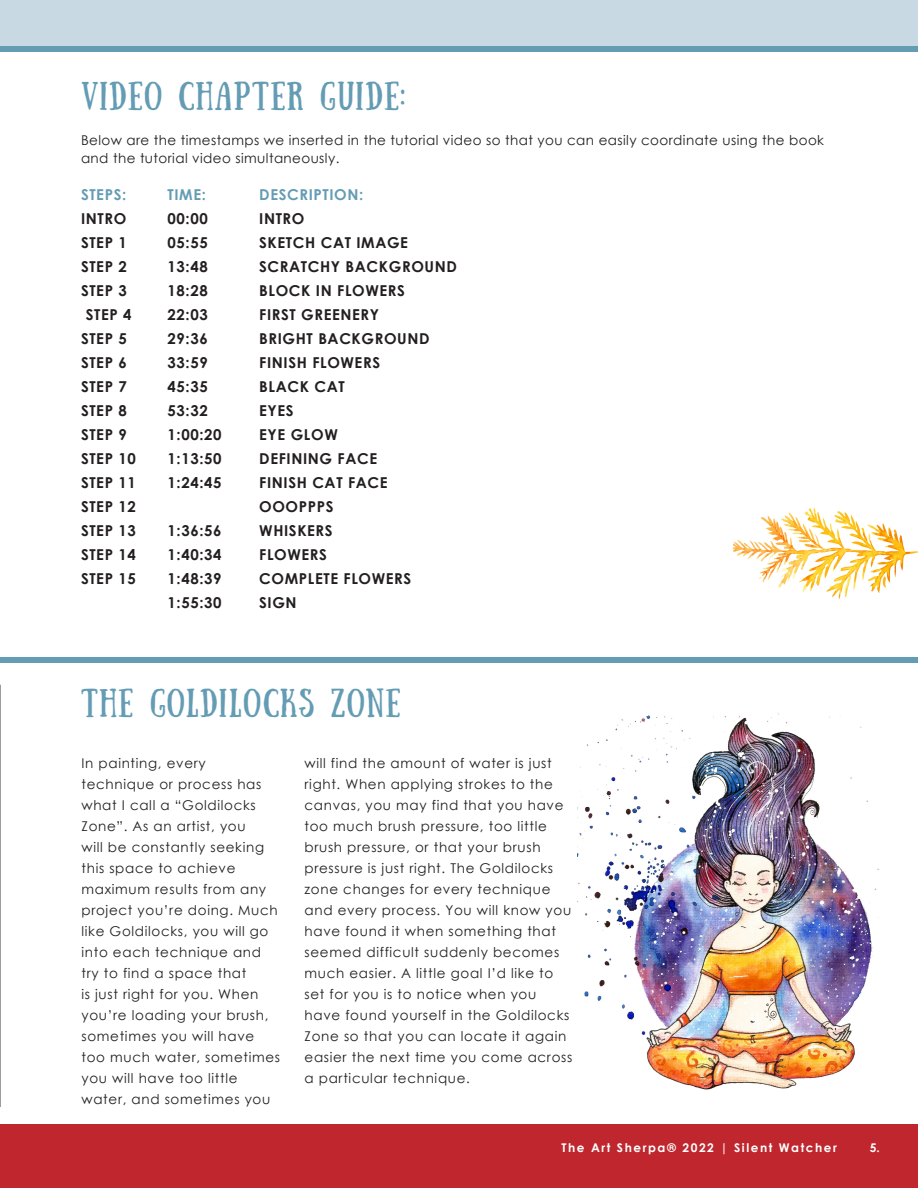
<style>
.page{position:relative;width:918px;height:1188px;background:#fff}
.page>*{position:absolute;margin:0;border:0;box-sizing:border-box;transform-origin:0 0}
.Steps{font:28.5px "Sunday";letter-spacing:.05em;color:#649cb4}
.small_header{font:700 15px "Century Gothic";letter-spacing:.04em;color:#231f20}
.small_header-2{font:700 15px "Century Gothic";letter-spacing:.04em;color:#649cb4}
.t1{font:13.5px/21px "Century Gothic";letter-spacing:.05em;color:#231f20}
.t2{font:13.5px/18px "Century Gothic";letter-spacing:.03em;color:#231f20}
.t3{font:700 12px "Century Gothic";letter-spacing:.13em;color:#fff}
</style>
<div class="page">
<div style="left:0;top:1124px;width:918px;height:64px;background:#c0262d"></div>
<svg style="left:0;top:685px;width:1px;height:422px"></svg>
<div style="left:0;top:0;width:918px;height:48px;background:#c9d9e4"></div>
<img style="left:734px;top:507px;width:184px;height:92px">
<div style="left:1px;top:46px;width:917px;height:6px;background:#649cb4"></div>
<div style="left:0;top:657px;width:918px;height:5px;background:#649cb4"></div>
<img style="left:577px;top:713px;width:302px;height:377px">
<p class="Steps" style="left:81px;top:76px;width:325px">VIDEO CHAPTER GUIDE:</p>
<p class="t2" style="left:81px;top:131px;width:745px">Below are the timestamps we inserted in the tutorial video so that you can easily coordinate using the book and the tutorial video simultaneously.</p>
<p class="small_header-2" style="left:81px;top:185px;width:47px">STEPS:</p>
<p class="small_header" style="left:81px;top:209px;width:47px">INTRO</p>
<p class="small_header" style="left:81px;top:233px;width:47px">STEP 1</p>
<p class="small_header" style="left:81px;top:257px;width:47px">STEP 2</p>
<p class="small_header" style="left:81px;top:281px;width:47px">STEP 3</p>
<p class="small_header" style="left:86px;top:305px;width:47px">STEP 4</p>
<p class="small_header" style="left:81px;top:329px;width:47px">STEP 5</p>
<p class="small_header" style="left:81px;top:353px;width:47px">STEP 6</p>
<p class="small_header" style="left:81px;top:377px;width:47px">STEP 7</p>
<p class="small_header" style="left:81px;top:401px;width:47px">STEP 8</p>
<p class="small_header" style="left:81px;top:425px;width:47px">STEP 9</p>
<p class="small_header" style="left:81px;top:449px;width:56px">STEP 10</p>
<p class="small_header" style="left:81px;top:473px;width:56px">STEP 11</p>
<p class="small_header" style="left:81px;top:497px;width:56px">STEP 12</p>
<p class="small_header" style="left:81px;top:521px;width:56px">STEP 13</p>
<p class="small_header" style="left:81px;top:545px;width:56px">STEP 14</p>
<p class="small_header" style="left:81px;top:569px;width:56px">STEP 15</p>
<p class="small_header-2" style="left:259px;top:185px;width:106px">DESCRIPTION:</p>
<p class="small_header" style="left:259px;top:209px;width:47px">INTRO</p>
<p class="small_header" style="left:259px;top:233px;width:150px">SKETCH CAT IMAGE</p>
<p class="small_header" style="left:259px;top:257px;width:199px">SCRATCHY BACKGROUND</p>
<p class="small_header" style="left:259px;top:281px;width:147px">BLOCK IN FLOWERS</p>
<p class="small_header" style="left:259px;top:305px;width:121px">FIRST GREENERY</p>
<p class="small_header" style="left:259px;top:329px;width:172px">BRIGHT BACKGROUND</p>
<p class="small_header" style="left:259px;top:353px;width:122px">FINISH FLOWERS</p>
<p class="small_header" style="left:259px;top:377px;width:87px">BLACK CAT</p>
<p class="small_header" style="left:259px;top:401px;width:36px">EYES</p>
<p class="small_header" style="left:259px;top:425px;width:80px">EYE GLOW</p>
<p class="small_header" style="left:259px;top:449px;width:119px">DEFINING FACE</p>
<p class="small_header" style="left:259px;top:473px;width:130px">FINISH CAT FACE</p>
<p class="small_header" style="left:259px;top:497px;width:76px">OOOPPPS</p>
<p class="small_header" style="left:259px;top:521px;width:75px">WHISKERS</p>
<p class="small_header" style="left:259px;top:545px;width:69px">FLOWERS</p>
<p class="small_header" style="left:259px;top:569px;width:154px">COMPLETE FLOWERS</p>
<p class="small_header" style="left:259px;top:593px;width:39px">SIGN</p>
<p class="small_header-2" style="left:168px;top:185px;width:40px">TIME:</p>
<p class="small_header" style="left:168px;top:209px;width:42px">00:00</p>
<p class="small_header" style="left:168px;top:233px;width:42px">05:55</p>
<p class="small_header" style="left:168px;top:257px;width:42px">13:48</p>
<p class="small_header" style="left:168px;top:281px;width:42px">18:28</p>
<p class="small_header" style="left:168px;top:305px;width:42px">22:03</p>
<p class="small_header" style="left:168px;top:329px;width:42px">29:36</p>
<p class="small_header" style="left:168px;top:353px;width:42px">33:59</p>
<p class="small_header" style="left:168px;top:377px;width:42px">45:35</p>
<p class="small_header" style="left:168px;top:401px;width:42px">53:32</p>
<p class="small_header" style="left:168px;top:425px;width:55px">1:00:20</p>
<p class="small_header" style="left:168px;top:449px;width:55px">1:13:50</p>
<p class="small_header" style="left:168px;top:473px;width:55px">1:24:45</p>
<p class="small_header" style="left:168px;top:521px;width:55px">1:36:56</p>
<p class="small_header" style="left:168px;top:545px;width:55px">1:40:34</p>
<p class="small_header" style="left:168px;top:569px;width:55px">1:48:39</p>
<p class="small_header" style="left:168px;top:593px;width:55px">1:55:30</p>
<p class="Steps" style="left:81px;top:684px;width:321px">THE GOLDILOCKS ZONE</p>
<p class="t1" style="left:82px;top:752px;width:200px">In painting, every technique or process has what I call a “Goldilocks<br>Zone”. As an artist, you<br>will be constantly seeking this space to achieve maximum results from any project you’re doing. Much like Goldilocks, you will go into each technique and try to find a space that<br>is just right for you. When you’re loading your brush, sometimes you will have too much water, sometimes you will have too little water, and sometimes you</p>
<p class="t1" style="left:305px;top:752px;width:269px">will find the amount of water is just right. When applying strokes to the canvas, you may find that you have too much brush pressure, too little brush pressure, or that your brush pressure is just right. The Goldilocks zone changes for every technique and every process. You will know you have found it when something that seemed difficult suddenly becomes much easier. A little goal I’d like to set for you is to notice when you have found yourself in the Goldilocks Zone so that you can locate it again easier the next time you come across a particular technique.</p>
<p class="t3" style="left:562px;top:1140px;width:277px">The Art Sherpa® 2022 | Silent Watcher</p>
<p class="t3" style="left:870px;top:1140px;width:12px">5.</p>
</div>
